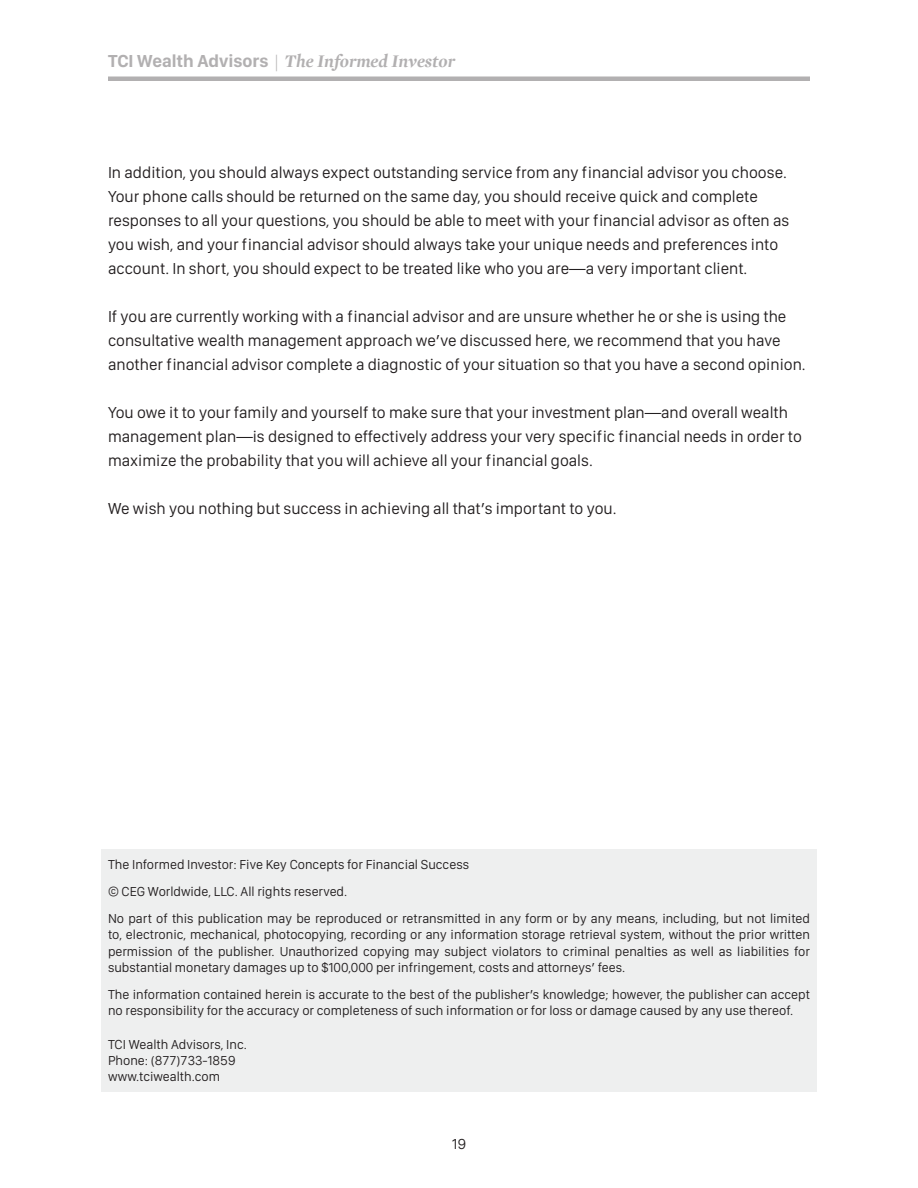
<style>
.page{position:relative;width:918px;height:1188px;background:#fff}
.page>*{position:absolute;margin:0;border:0;box-sizing:border-box;transform-origin:0 0}
.t1{font:italic 700 18px "Mercury Display";color:#b2b0b1}
.t2{font:16.5px/24px "San Francisco Display";color:#231f20}
.t3{font:15px "San Francisco Display";color:#231f20}
.t4{font:13.5px/16.2px "San Francisco Display";color:#231f20}
.s1{font-family:"San Francisco Display";font-style:normal}
.s2{font-family:"OPTI Delphin One";font-weight:400;font-style:normal}
</style>
<div class="page">
<div style="left:108px;top:76px;width:702px;height:5px;background:#b2b0b1"></div>
<div style="left:101px;top:850px;width:716px;height:242px;background:#eeefef"></div>
<p class="t1" style="left:108px;top:50px;width:348px"><span class="s1">TCI Wealth Advisors</span> <span class="s2">|</span> The Informed Investor</p>
<p class="t2" style="left:108px;top:160px;width:683px">In addition, you should always expect outstanding service from any financial advisor you choose.<br>Your phone calls should be returned on the same day, you should receive quick and complete responses to all your questions, you should be able to meet with your financial advisor as often as you wish, and your financial advisor should always take your unique needs and preferences into account. In short, you should expect to be treated like who you are—a very important client.</p>
<p class="t2" style="left:108px;top:304px;width:699px">If you are currently working with a financial advisor and are unsure whether he or she is using the consultative wealth management approach we’ve discussed here, we recommend that you have another financial advisor complete a diagnostic of your situation so that you have a second opinion.</p>
<p class="t2" style="left:108px;top:400px;width:695px">You owe it to your family and yourself to make sure that your investment plan—and overall wealth management plan—is designed to effectively address your very specific financial needs in order to maximize the probability that you will achieve all your financial goals.</p>
<p class="t2" style="left:108px;top:496px;width:510px">We wish you nothing but success in achieving all that’s important to you.</p>
<p class="t4" style="left:108px;top:851px;width:704px;line-height:27px">The Informed Investor: Five Key Concepts for Financial Success<br>© CEG Worldwide, LLC. All rights reserved.<br>No part of this publication may be reproduced or retransmitted in any form or by any means, including, but not limited</p>
<p class="t4" style="left:108px;top:926px;width:704px;text-align:justify">to, electronic, mechanical, photocopying, recording or any information storage retrieval system, without the prior written permission of the publisher. Unauthorized copying may subject violators to criminal penalties as well as liabilities for substantial monetary damages up to $100,000 per infringement, costs and attorneys’ fees.</p>
<p class="t4" style="left:108px;top:986px;width:704px">The information contained herein is accurate to the best of the publisher’s knowledge; however, the publisher can accept no responsibility for the accuracy or completeness of such information or for loss or damage caused by any use thereof.</p>
<p class="t4" style="left:108px;top:1036px;width:140px">TCI Wealth Advisors, Inc.<br>Phone: (877)733-1859 www.tciwealth.com</p>
<p class="t3" style="left:452px;top:1134px;width:16px">19</p>
</div>
